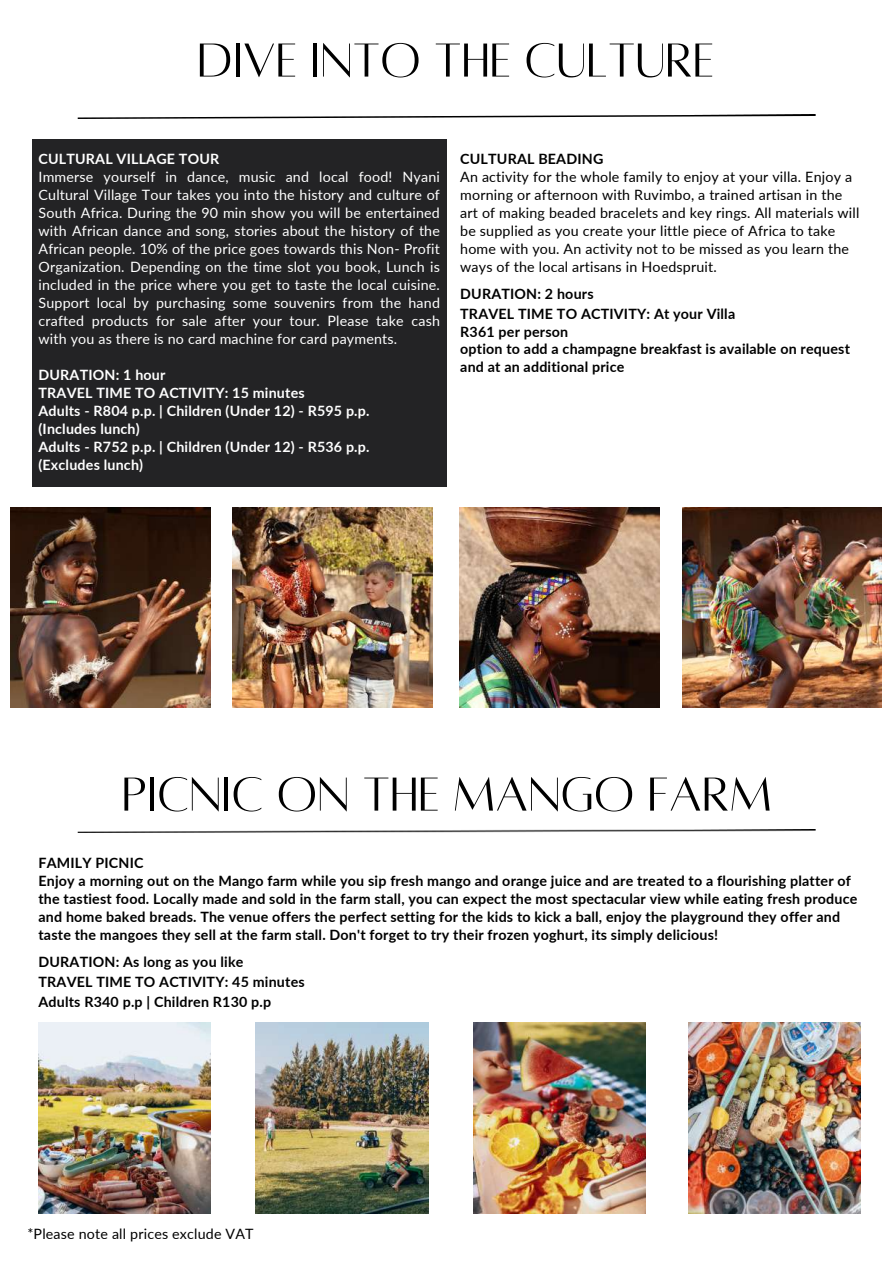
<style>
.page{position:relative;width:894px;height:1264px;background:#fff}
.page>*{position:absolute;margin:0;border:0;box-sizing:border-box;transform-origin:0 0}
.t1{font:52.5px "Alta regular";color:#000}
.t2{font:700 14.25px/18px "Lato";letter-spacing:.015em;color:#000}
.t3{font:14.25px/18px "Lato";letter-spacing:.015em;color:#fff;text-align:justify}
.t4{font:14.25px/18px "Lato";letter-spacing:.015em;color:#000}
.t5{font:700 14.25px/18px "Lato";letter-spacing:.015em;color:#fff}
</style>
<div class="page">
<img style="left:77px;top:115px;width:739px;height:3px">
<div style="left:32px;top:138px;width:414px;height:348px;background:#232325"></div>
<img style="left:11px;top:508px;width:199px;height:199px">
<img style="left:232px;top:508px;width:200px;height:199px">
<img style="left:459px;top:508px;width:200px;height:199px">
<img style="left:682px;top:508px;width:199px;height:199px">
<img style="left:77px;top:829px;width:739px;height:3px">
<img style="left:38px;top:1022px;width:172px;height:191px">
<img style="left:256px;top:1022px;width:172px;height:191px">
<img style="left:473px;top:1022px;width:172px;height:191px">
<img style="left:688px;top:1022px;width:172px;height:191px">
<h1 class="t1" style="left:197px;top:34px;width:518px">DIVE INTO THE CULTURE</h1>
<p class="t5" style="left:38px;top:149px;width:182px">CULTURAL VILLAGE TOUR</p>
<p class="t3" style="left:38px;top:167px;width:403px">Immerse yourself in dance, music and local food! Nyani Cultural Village Tour takes you into the history and culture of South Africa. During the 90 min show you will be entertained with African dance and song, stories about the history of the African people. 10% of the price goes towards this Non- Profit Organization. Depending on the time slot you book, Lunch is included in the price where you get to taste the local cuisine.<br>Support local by purchasing some souvenirs from the hand crafted products for sale after your tour. Please take cash with you as there is no card machine for card payments.</p>
<p class="t5" style="left:38px;top:365px;width:332px">DURATION: 1 hour<br>TRAVEL TIME TO ACTIVITY: 15 minutes<br>Adults - R804 p.p. | Children (Under 12) - R595 p.p. (Includes lunch)<br>Adults - R752 p.p. | Children (Under 12) - R536 p.p. (Excludes lunch)</p>
<p class="t2" style="left:460px;top:149px;width:144px">CULTURAL BEADING</p>
<p class="t4" style="left:460px;top:167px;width:400px">An activity for the whole family to enjoy at your villa. Enjoy a morning or afternoon with Ruvimbo, a trained artisan in the art of making beaded bracelets and key rings. All materials will be supplied as you create your little piece of Africa to take home with you. An activity not to be missed as you learn the ways of the local artisans in Hoedspruit.</p>
<p class="t2" style="left:460px;top:283px;width:276px;line-height:20.2px">DURATION: 2 hours<br>TRAVEL TIME TO ACTIVITY: At your Villa</p>
<p class="t2" style="left:460px;top:323px;width:391px;line-height:17.4px">R361 per person<br>option to add a champagne breakfast is available on request and at an additional price</p>
<h1 class="t1" style="left:122px;top:768px;width:651px">PICNIC ON THE MANGO FARM</h1>
<p class="t2" style="left:38px;top:853px;width:820px">FAMILY PICNIC<br>Enjoy a morning out on the Mango farm while you sip fresh mango and orange juice and are treated to a flourishing platter of the tastiest food. Locally made and sold in the farm stall, you can expect the most spectacular view while eating fresh produce and home baked breads. The venue offers the perfect setting for the kids to kick a ball, enjoy the playground they offer and taste the mangoes they sell at the farm stall. Don't forget to try their frozen yoghurt, its simply delicious!</p>
<p class="t2" style="left:38px;top:951px;width:267px;line-height:20.2px">DURATION: As long as you like<br>TRAVEL TIME TO ACTIVITY: 45 minutes<br>Adults R340 p.p | Children R130 p.p</p>
<p class="t4" style="left:27px;top:1224px;width:228px">*Please note all prices exclude VAT</p>
</div>
